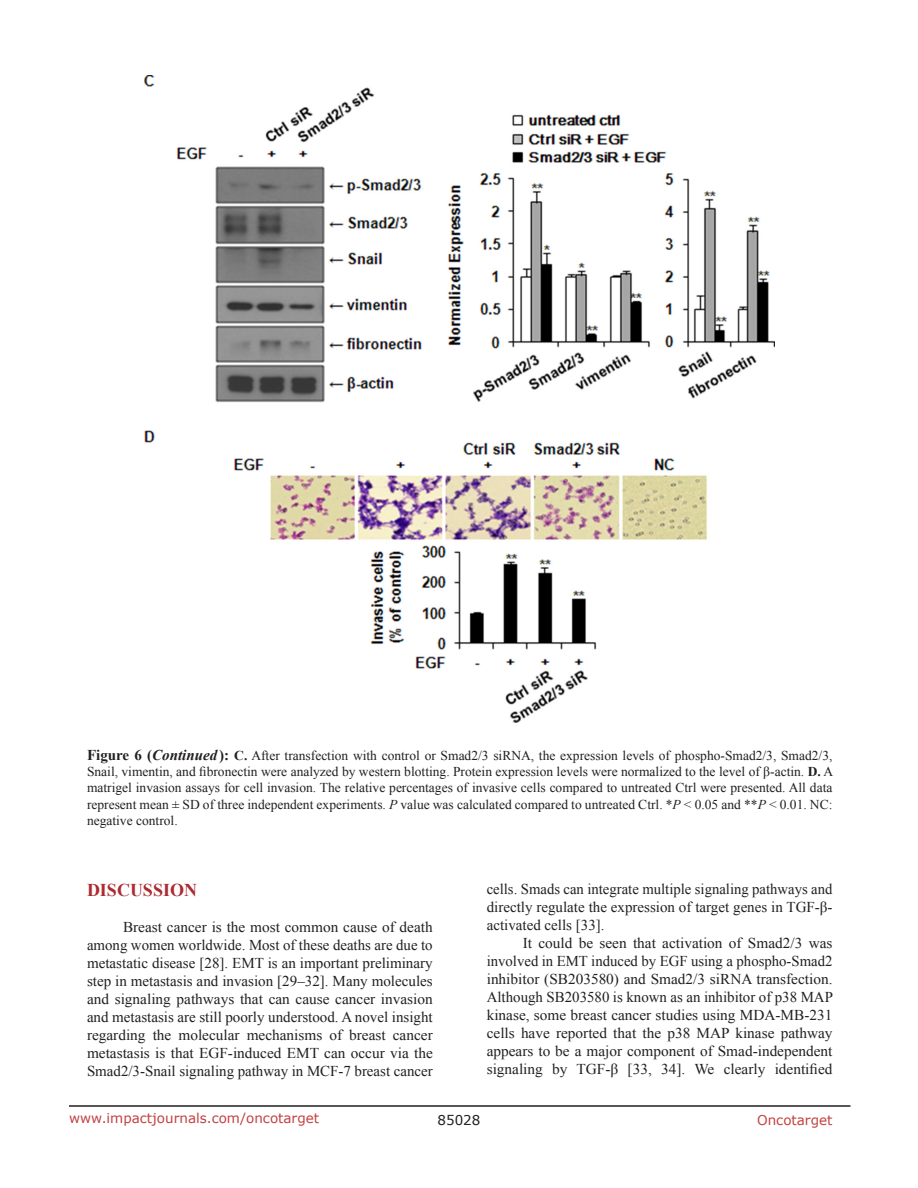
<style>
.page{position:relative;width:918px;height:1188px;background:#fff}
.page>*{position:absolute;margin:0;border:0;box-sizing:border-box;transform-origin:0 0}
.Heading{font:700 18px "Times New Roman";color:#ac2b31}
.BodyText{font:15px/18px "Times New Roman";color:#231f20;text-align:justify}
.figuretext{font:13.5px/16.2px "Times New Roman";color:#231f20;text-align:justify}
.t1{font:13.5px "Verdana";color:#c24141}
.t2{font:13.5px "Verdana";color:#231f20}
.s1{font-weight:700;font-size:15px}
.s2{font-weight:700;font-style:italic;font-size:15px}
.s3{font-weight:700}
.s4{font-style:italic}
</style>
<div class="page">
<hr style="left:69px;top:1105px;width:781px;height:2px;background:#231f20">
<img style="left:145px;top:75px;width:630px;height:648px">
<p class="figuretext" style="left:87px;top:747px;width:748px"><span class="s1">Figure 6 (</span><span class="s2">Continued</span><span class="s1">):</span> <span class="s3">C.</span> After transfection with control or Smad2/3 siRNA, the expression levels of phospho-Smad2/3, Smad2/3, Snail, vimentin, and fibronectin were analyzed by western blotting. Protein expression levels were normalized to the level of β-actin. <span class="s3">D.</span> A matrigel invasion assays for cell invasion. The relative percentages of invasive cells compared to untreated Ctrl were presented. All data represent mean ± SD of three independent experiments. <span class="s4">P</span> value was calculated compared to untreated Ctrl. *<span class="s4">P</span> &lt; 0.05 and **<span class="s4">P</span> &lt; 0.01. NC: negative control.</p>
<p class="Heading" style="left:87px;top:877px;width:112px">DISCUSSION</p>
<p class="BodyText" style="left:87px;top:917px;width:347px;text-indent:36px">Breast cancer is the most common cause of death among women worldwide. Most of these deaths are due to metastatic disease [28]. EMT is an important preliminary step in metastasis and invasion [29–32]. Many molecules and signaling pathways that can cause cancer invasion and metastasis are still poorly understood. A novel insight regarding the molecular mechanisms of breast cancer metastasis is that EGF-induced EMT can occur via the Smad2/3-Snail signaling pathway in MCF-7 breast cancer</p>
<p class="BodyText" style="left:487px;top:880px;width:347px">cells. Smads can integrate multiple signaling pathways and directly regulate the expression of target genes in TGF-β&shy;activated cells [33].</p>
<p class="BodyText" style="left:487px;top:934px;width:348px;text-indent:36px">It could be seen that activation of Smad2/3 was involved in EMT induced by EGF using a phospho-Smad2 inhibitor (SB203580) and Smad2/3 siRNA transfection.<br>Although SB203580 is known as an inhibitor of p38 MAP kinase, some breast cancer studies using MDA-MB-231 cells have reported that the p38 MAP kinase pathway appears to be a major component of Smad-independent signaling by TGF-β [33, 34]. We clearly identified</p>
<p class="t1" style="left:69px;top:1109px;width:252px">www.impactjournals.com/oncotarget</p>
<p class="t2" style="left:438px;top:1111px;width:44px">85028</p>
<p class="t1" style="left:757px;top:1111px;width:77px">Oncotarget</p>
</div>
